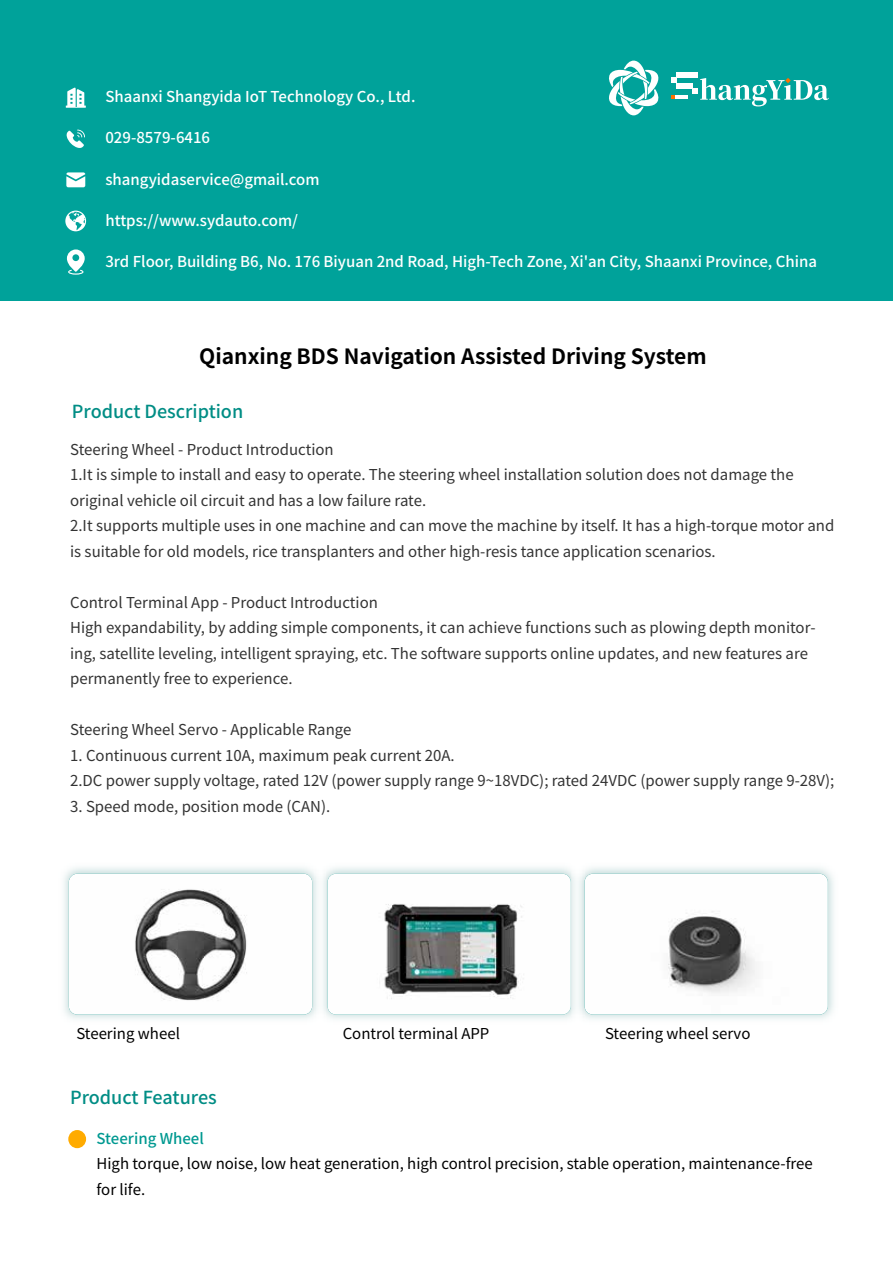
<style>
.page{position:relative;width:893px;height:1263px;background:#fff}
.page>*{position:absolute;margin:0;border:0;box-sizing:border-box;transform-origin:0 0}
.t1{font:700 21px "Source Han Sans CN";color:#000}
.t2{font:500 18px "Source Han Sans CN";color:#008d85}
.t3{font:15px/25.5px "Source Han Sans CN";color:#333}
.t4{font:500 15px "Source Han Sans CN";color:#fff}
.t5{font:15px/25.5px "Source Han Sans CN";color:#000}
.t6{font:500 15px "Source Han Sans CN";color:#009991}
</style>
<div class="page">
<div style="left:68px;top:1130px;width:18px;height:18px;background:#ffab00;border-radius:50%"></div>
<img style="left:64px;top:867px;width:251px;height:152px">
<img style="left:325px;top:867px;width:246px;height:152px">
<img style="left:69px;top:874px;width:243px;height:140px">
<img style="left:328px;top:874px;width:243px;height:140px">
<img style="left:584px;top:874px;width:244px;height:140px">
<div style="left:0;top:0;width:893px;height:301px;background:#00a29a"></div>
<svg style="left:66px;top:88px;width:20px;height:20px"></svg>
<svg style="left:66px;top:172px;width:19px;height:15px"></svg>
<svg style="left:67px;top:130px;width:18px;height:18px"></svg>
<svg style="left:67px;top:249px;width:18px;height:26px"></svg>
<svg style="left:65px;top:211px;width:21px;height:20px"></svg>
<svg style="left:609px;top:61px;width:50px;height:54px"></svg>
<div style="left:676px;top:72px;width:22px;height:6px;background:#fff"></div>
<div style="left:676px;top:83px;width:17px;height:6px;background:#fff"></div>
<svg style="left:693px;top:78px;width:136px;height:28px"></svg>
<svg style="left:671px;top:78px;width:5px;height:5px"></svg>
<hr style="left:675px;top:95px;width:12px;height:4px;background:#fff">
<svg style="left:671px;top:95px;width:4px;height:4px"></svg>
<p class="t4" style="left:105px;top:88px;width:312px">Shaanxi Shangyida IoT Technology Co., Ltd.</p>
<p class="t4" style="left:105px;top:129px;width:106px">029-8579-6416</p>
<p class="t4" style="left:105px;top:171px;width:216px">shangyidaservice@gmail.com</p>
<p class="t4" style="left:105px;top:212px;width:194px">https://www.sydauto.com/</p>
<p class="t4" style="left:105px;top:253px;width:713px">3rd Floor, Building B6, No. 176 Biyuan 2nd Road, High-Tech Zone, Xi'an City, Shaanxi Province, China</p>
<h1 class="t1" style="left:199px;top:345px;width:509px">Qianxing BDS Navigation Assisted Driving System</h1>
<p class="t2" style="left:72px;top:401px;width:173px">Product Description</p>
<p class="t3" style="left:70px;top:437px;width:766px">Steering Wheel - Product Introduction<br>1.It is simple to install and easy to operate. The steering wheel installation solution does not damage the original vehicle oil circuit and has a low failure rate.<br>2.It supports multiple uses in one machine and can move the machine by itself. It has a high-torque motor and is suitable for old models, rice transplanters and other high-resis tance application scenarios.</p>
<p class="t3" style="left:70px;top:590px;width:747px">Control Terminal App - Product Introduction<br>High expandability, by adding simple components, it can achieve functions such as plowing depth monitor&shy;ing, satellite leveling, intelligent spraying, etc. The software supports online updates, and new features are permanently free to experience.</p>
<p class="t3" style="left:70px;top:717px;width:283px">Steering Wheel Servo - Applicable Range</p>
<p class="t3" style="left:70px;top:743px;width:766px">1. Continuous current 10A, maximum peak current 20A.<br>2.DC power supply voltage, rated 12V (power supply range 9~18VDC); rated 24VDC (power supply range 9-28V);</p>
<p class="t3" style="left:70px;top:794px;width:262px">3. Speed mode, position mode (CAN).</p>
<p class="t5" style="left:76px;top:1021px;width:105px">Steering wheel</p>
<p class="t5" style="left:343px;top:1021px;width:148px">Control terminal APP</p>
<p class="t5" style="left:605px;top:1021px;width:147px">Steering wheel servo</p>
<p class="t2" style="left:70px;top:1087px;width:148px">Product Features</p>
<p class="t6" style="left:97px;top:1130px;width:109px">Steering Wheel</p>
<p class="t5" style="left:97px;top:1151px;width:718px">High torque, low noise, low heat generation, high control precision, stable operation, maintenance-free for life.</p>
</div>
